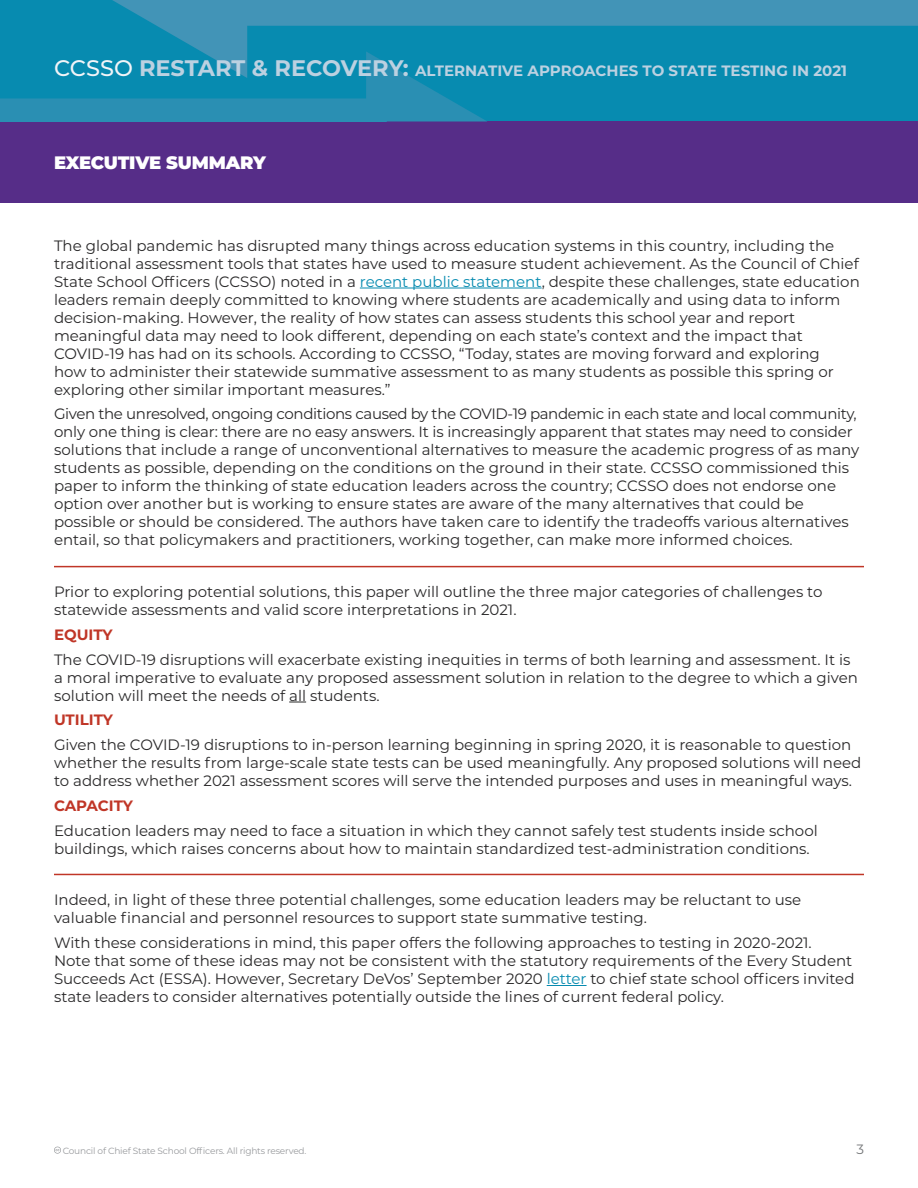
<style>
.page{position:relative;width:918px;height:1188px;background:#fff}
.page>*{position:absolute;margin:0;border:0;box-sizing:border-box;transform-origin:0 0}
.t1{font:900 18px "Montserrat";letter-spacing:-.01em;color:#fff}
.t2{font:15px/18px "Montserrat";color:#292829}
.t3{font:700 15px "Montserrat";color:#bcd1e1}
.t4{font:700 15px "Montserrat";color:#c03627}
.t5{font:13.5px "Montserrat";color:#747678}
.t6{font:9px "Montserrat";letter-spacing:-.02em;color:#989a9d}
.s1{font-weight:500;font-size:22.5px;color:#f1f4f8}
.s2{font-size:22.5px}
.s3{color:#078bb0}
</style>
<div class="page">
<svg style="left:54px;top:1147px;width:7px;height:7px"></svg>
<div style="left:0;top:0;width:918px;height:202px;background:#562d88"></div>
<div style="left:0;top:0;width:918px;height:121px;background:#078bb0"></div>
<div style="left:0;top:98px;width:387px;height:24px;background:#2a8fb3"></div>
<svg style="left:366px;top:52px;width:121px;height:70px"></svg>
<div style="left:224px;top:0;width:694px;height:26px;background:#4294b7"></div>
<svg style="left:112px;top:0;width:135px;height:78px"></svg>
<hr style="left:360px;top:288px;width:182px;height:1px;background:#078bb0">
<svg style="left:289px;top:702px;width:17px;height:1px"></svg>
<hr style="left:547px;top:985px;width:40px;height:1px;background:#078bb0">
<hr style="left:54px;top:566px;width:810px;height:1px;background:#c03627">
<hr style="left:54px;top:874px;width:810px;height:1px;background:#c03627">
<p class="t3" style="left:54px;top:62px;width:795px"><span class="s1">CCSSO</span> <span class="s2">RESTART &amp; RECOVERY:</span> ALTERNATIVE APPROACHES TO STATE TESTING IN 2021</p>
<p class="t1" style="left:54px;top:154px;width:214px">EXECUTIVE SUMMARY</p>
<p class="t2" style="left:54px;top:237px;width:807px">The global pandemic has disrupted many things across education systems in this country, including the traditional assessment tools that states have used to measure student achievement. As the Council of Chief State School Officers (CCSSO) noted in a <span class="s3">recent public statement</span>, despite these challenges, state education leaders remain deeply committed to knowing where students are academically and using data to inform decision-making. However, the reality of how states can assess students this school year and report meaningful data may need to look different, depending on each state’s context and the impact that COVID-19 has had on its schools. According to CCSSO, “Today, states are moving forward and exploring<br>how to administer their statewide summative assessment to as many students as possible this spring or exploring other similar important measures.”</p>
<p class="t2" style="left:54px;top:405px;width:807px">Given the unresolved, ongoing conditions caused by the COVID-19 pandemic in each state and local community, only one thing is clear: there are no easy answers. It is increasingly apparent that states may need to consider solutions that include a range of unconventional alternatives to measure the academic progress of as many students as possible, depending on the conditions on the ground in their state. CCSSO commissioned this paper to inform the thinking of state education leaders across the country; CCSSO does not endorse one option over another but is working to ensure states are aware of the many alternatives that could be possible or should be considered. The authors have taken care to identify the tradeoffs various alternatives entail, so that policymakers and practitioners, working together, can make more informed choices.</p>
<p class="t2" style="left:54px;top:583px;width:770px">Prior to exploring potential solutions, this paper will outline the three major categories of challenges to statewide assessments and valid score interpretations in 2021.</p>
<p class="t4" style="left:54px;top:628px;width:60px">EQUITY</p>
<p class="t2" style="left:54px;top:651px;width:806px">The COVID-19 disruptions will exacerbate existing inequities in terms of both learning and assessment. It is a moral imperative to evaluate any proposed assessment solution in relation to the degree to which a given solution will meet the needs of all students.</p>
<p class="t4" style="left:54px;top:713px;width:61px">UTILITY</p>
<p class="t2" style="left:54px;top:736px;width:809px">Given the COVID-19 disruptions to in-person learning beginning in spring 2020, it is reasonable to question whether the results from large-scale state tests can be used meaningfully. Any proposed solutions will need to address whether 2021 assessment scores will serve the intended purposes and uses in meaningful ways.</p>
<p class="t4" style="left:54px;top:799px;width:81px">CAPACITY</p>
<p class="t2" style="left:54px;top:822px;width:765px">Education leaders may need to face a situation in which they cannot safely test students inside school buildings, which raises concerns about how to maintain standardized test-administration conditions.</p>
<p class="t2" style="left:54px;top:891px;width:749px">Indeed, in light of these three potential challenges, some education leaders may be reluctant to use valuable financial and personnel resources to support state summative testing.</p>
<p class="t2" style="left:54px;top:934px;width:802px">With these considerations in mind, this paper offers the following approaches to testing in 2020-2021.<br>Note that some of these ideas may not be consistent with the statutory requirements of the Every Student Succeeds Act (ESSA). However, Secretary DeVos’ September 2020 <span class="s3">letter</span> to chief state school officers invited state leaders to consider alternatives potentially outside the lines of current federal policy.</p>
<p class="t6" style="left:63px;top:1147px;width:245px">Council of Chief State School Officers. All rights reserved.</p>
<p class="t5" style="left:856px;top:1142px;width:9px">3</p>
</div>
